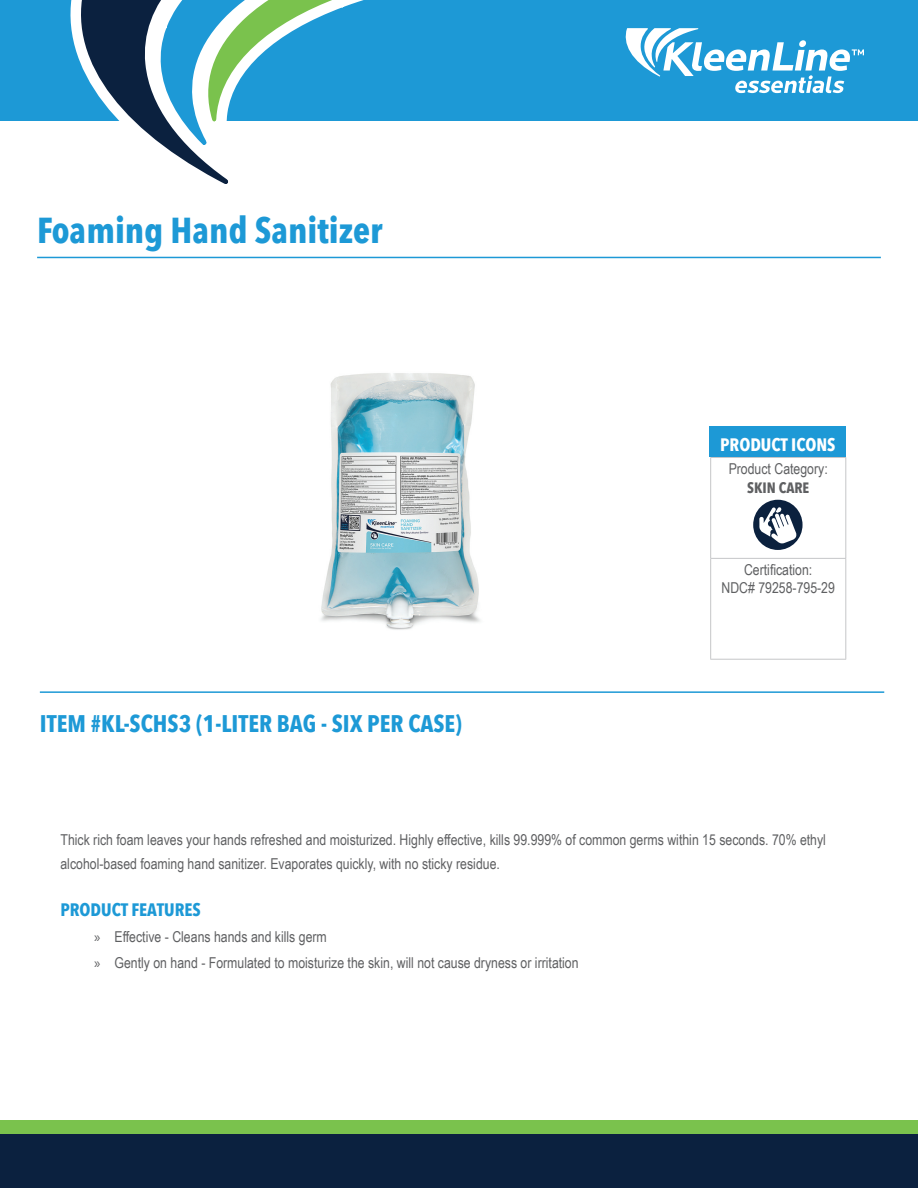
<style>
.page{position:relative;width:918px;height:1188px;background:#fff}
.page>*{position:absolute;margin:0;border:0;box-sizing:border-box;transform-origin:0 0}
.t1{font:700 36px "Avenir Next Condensed";color:#1d99d6}
.t2{font:700 24px "Avenir Next Condensed";color:#1d99d6}
.t3{font:700 18px "Avenir Next Condensed";color:#1d99d6}
.t4{font:700 18px "Avenir Next Condensed";color:#fff}
.t5{font:15px/24px "Arial Narrow";color:#5f6062}
.t6{font:700 15px "Avenir Next Condensed";color:#5f6062}
.s1{font-family:"Myriad Pro"}
</style>
<div class="page">
<div style="left:0;top:1120px;width:918px;height:68px;background:#7ac24d"></div>
<div style="left:0;top:1134px;width:918px;height:54px;background:#0b213f"></div>
<div style="left:0;top:0;width:918px;height:122px;background:#1d99d6"></div>
<svg style="left:45px;top:0;width:362px;height:184px"></svg>
<svg style="left:625px;top:28px;width:239px;height:65px"></svg>
<hr style="left:37px;top:257px;width:844px;height:1px;background:#1d99d6">
<hr style="left:845px;top:458px;width:1px;height:100px;background:#c5c6c8">
<hr style="left:845px;top:559px;width:1px;height:100px;background:#c5c6c8">
<hr style="left:710px;top:457px;width:136px;height:1px;background:#c5c6c8">
<hr style="left:710px;top:458px;width:1px;height:100px;background:#c5c6c8">
<hr style="left:710px;top:559px;width:1px;height:100px;background:#c5c6c8">
<hr style="left:710px;top:558px;width:136px;height:1px;background:#c5c6c8">
<hr style="left:710px;top:659px;width:136px;height:1px;background:#c5c6c8">
<div style="left:710px;top:427px;width:136px;height:30px;background:#1d99d6"></div>
<hr style="left:40px;top:691px;width:844px;height:2px;background:#1d99d6">
<div style="left:753px;top:500px;width:50px;height:50px;background:#0b213e;border-radius:50%"></div>
<svg style="left:759px;top:507px;width:37px;height:36px"></svg>
<img style="left:321px;top:373px;width:159px;height:257px">
<h1 class="t1" style="left:37px;top:209px;width:347px">Foaming Hand Sanitizer</h1>
<h2 class="t2" style="left:40px;top:709px;width:424px">ITEM #KL-SCHS3 (1-LITER BAG - SIX PER CASE)</h2>
<p class="t4" style="left:720px;top:434px;width:117px">PRODUCT ICONS</p>
<p class="t5" style="left:729px;top:456px;width:101px">Product Category:</p>
<p class="t6" style="left:747px;top:478px;width:64px">SKIN CARE</p>
<p class="t5" style="left:722px;top:559px;width:115px;line-height:18.8px;text-align:center">Certification:<br>NDC# 79258-795-29</p>
<p class="t5" style="left:60px;top:827px;width:767px">Thick rich foam leaves your hands refreshed and moisturized. Highly effective, kills 99.999% of common germs within 15 seconds. 70% ethyl alcohol-based foaming hand sanitizer. Evaporates quickly, with no sticky residue.</p>
<p class="t3" style="left:60px;top:898px;width:142px">PRODUCT FEATURES</p>
<p class="t5" style="left:94px;top:923px;width:486px;line-height:26.2px"><span class="s1">»</span> Effective - Cleans hands and kills germ<br><span class="s1">»</span> Gently on hand - Formulated to moisturize the skin, will not cause dryness or irritation</p>
</div>
